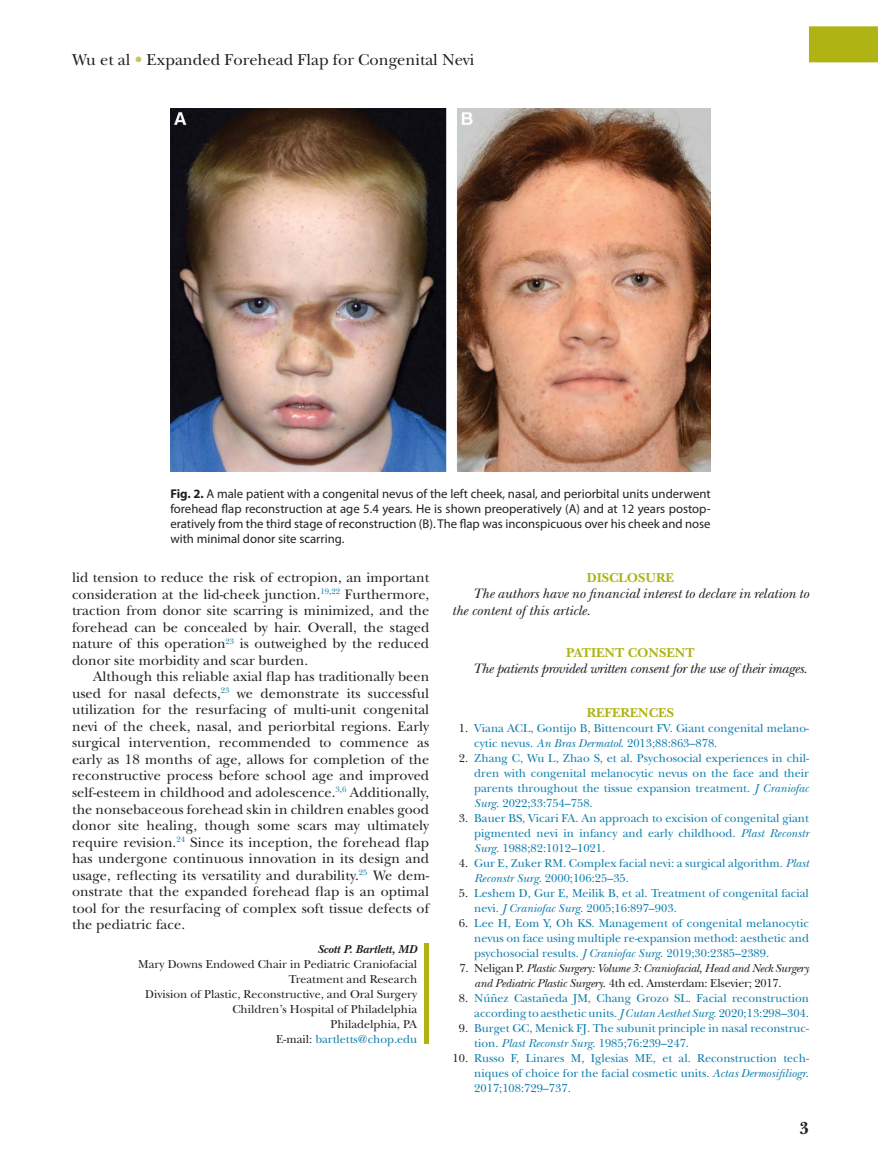
<style>
.page{position:relative;width:878px;height:1175px;background:#fff}
.page>*{position:absolute;margin:0;border:0;box-sizing:border-box;transform-origin:0 0}
.t1{font:700 18px "New Baskerville Std";color:#231f20}
.t2{font:16.5px "New Baskerville Std";color:#231f20}
.t3{font:14.25px/16.5px "New Baskerville Std";color:#231f20;text-align:justify}
.t4{font:italic 14.25px/16.5px "New Baskerville Std";color:#231f20}
.t5{font:italic 14.25px "New Baskerville Std";letter-spacing:-.02em;color:#231f20}
.t6{font:700 13.5px "New Baskerville Std";color:#afb314}
.t7{font:12.75px/15px "Myriad Pro";color:#231f20;text-align:justify}
.t8{font:12px/15px "New Baskerville Std";color:#0f7eac}
.t9{font:12px/15px "New Baskerville Std";color:#231f20;text-align:right}
.t10{font:italic 12px/15px "New Baskerville Std";letter-spacing:-.02em;color:#231f20}
.t11{font:italic 700 12px "New Baskerville Std";color:#231f20}
.s1{color:#c5c660}
.s2{font-weight:700}
.s3{color:#0f7eac}
.s4{color:#231f20}
.s5{font-style:italic}
.s6{font-style:normal}
</style>
<div class="page">
<div style="left:808px;top:26px;width:70px;height:36px;background:#afb314"></div>
<div style="left:424px;top:943px;width:5px;height:15px;background:#afb314"></div>
<div style="left:424px;top:958px;width:5px;height:30px;background:#afb314"></div>
<div style="left:424px;top:988px;width:5px;height:15px;background:#afb314"></div>
<div style="left:424px;top:1003px;width:5px;height:15px;background:#afb314"></div>
<div style="left:424px;top:1018px;width:5px;height:15px;background:#afb314"></div>
<div style="left:424px;top:1027px;width:5px;height:16px;background:#afb314"></div>
<img style="left:170px;top:108px;width:540px;height:363px">
<h2 class="t2" style="left:72px;top:50px;width:404px">Wu et al <span class="s1">•</span> Expanded Forehead Flap for Congenital Nevi</h2>
<p class="t7" style="left:170px;top:485px;width:542px"><span class="s2">Fig. 2.</span> A male patient with a congenital nevus of the left cheek, nasal, and periorbital units underwent forehead flap reconstruction at age 5.4 years. He is shown preoperatively (A) and at 12 years postop&shy;eratively from the third stage of reconstruction (B). The flap was inconspicuous over his cheek and nose with minimal donor site scarring.</p>
<p class="t3" style="left:72px;top:569px;width:359px">lid tension to reduce the risk of ectropion, an important consideration at the lid-cheek junction.<sup>19</sup><sup>,</sup><sup>22</sup> Furthermore, traction from donor site scarring is minimized, and the forehead can be concealed by hair. Overall, the staged nature of this operation<sup>23</sup> is outweighed by the reduced donor site morbidity and scar burden.</p>
<p class="t3" style="left:72px;top:668px;width:359px;text-indent:21px">Although this reliable axial flap has traditionally been used for nasal defects,<sup>23</sup> we demonstrate its successful utilization for the resurfacing of multi-unit congenital nevi of the cheek, nasal, and periorbital regions. Early surgical intervention, recommended to commence as early as 18 months of age, allows for completion of the reconstructive process before school age and improved self-esteem in childhood and adolescence.<sup>3</sup><sup>,</sup><sup>6</sup> Additionally, the nonsebaceous forehead skin in children enables good donor site healing, though some scars may ultimately require revision.<sup>24</sup> Since its inception, the forehead flap has undergone continuous innovation in its design and usage, reflecting its versatility and durability.<sup>25</sup> We dem&shy;onstrate that the expanded forehead flap is an optimal tool for the resurfacing of complex soft tissue defects of the pediatric face.</p>
<p class="t11" style="left:318px;top:942px;width:101px">Scott P. Bartlett, MD</p>
<p class="t9" style="left:138px;top:956px;width:280px">Mary Downs Endowed Chair in Pediatric Craniofacial Treatment and Research<br>Division of Plastic, Reconstructive, and Oral Surgery Children’s Hospital of Philadelphia<br>Philadelphia, PA<br>E-mail: <span class="s3">bartletts@chop.edu</span></p>
<p class="t6" style="left:586px;top:569px;width:89px">DISCLOSURE</p>
<p class="t4" style="left:451px;top:585px;width:358px;text-indent:21px">The authors have no financial interest to declare in relation to the content of this article.</p>
<p class="t6" style="left:566px;top:644px;width:130px">PATIENT CONSENT</p>
<p class="t5" style="left:472px;top:660px;width:336px">The patients provided written consent for the use of their images.</p>
<p class="t6" style="left:586px;top:704px;width:89px">REFERENCES</p>
<p class="t8" style="left:474px;top:720px;width:336px;text-indent:-15px"><span class="s4">1.</span> Viana ACL, Gontijo B, Bittencourt FV. Giant congenital melano&shy;cytic nevus. <span class="s5">An Bras Dermatol</span>. 2013;88:863–878.</p>
<p class="t8" style="left:474px;top:750px;width:336px;text-align:justify;text-indent:-15px"><span class="s4">2.</span> Zhang C, Wu L, Zhao S, et al. Psychosocial experiences in chil&shy;dren with congenital melanocytic nevus on the face and their parents throughout the tissue expansion treatment. <span class="s5">J Craniofac Surg</span>. 2022;33:754–758.</p>
<p class="t8" style="left:474px;top:810px;width:336px;text-align:justify;text-indent:-15px"><span class="s4">3.</span> Bauer BS, Vicari FA. An approach to excision of congenital giant pigmented nevi in infancy and early childhood. <span class="s5">Plast Reconstr Surg</span>. 1988;82:1012–1021.</p>
<p class="t8" style="left:474px;top:855px;width:336px;text-indent:-15px"><span class="s4">4.</span> Gur E, Zuker RM. Complex facial nevi: a surgical algorithm. <span class="s5">Plast<br>Reconstr Surg</span>. 2000;106:25–35.</p>
<p class="t8" style="left:474px;top:885px;width:336px;text-indent:-15px"><span class="s4">5.</span> Leshem D, Gur E, Meilik B, et al. Treatment of congenital facial nevi. <span class="s5">J Craniofac Surg</span>. 2005;16:897–903.</p>
<p class="t8" style="left:474px;top:915px;width:336px;text-align:justify;text-indent:-15px"><span class="s4">6.</span> Lee H, Eom Y, Oh KS. Management of congenital melanocytic nevus on face using multiple re-expansion method: aesthetic and psychosocial results. <span class="s5">J Craniofac Surg</span>. 2019;30:2385–2389.</p>
<p class="t10" style="left:474px;top:960px;width:336px;text-indent:-15px"><span class="s6">7. Neligan P.</span> Plastic Surgery: Volume 3: Craniofacial, Head and Neck Surgery and Pediatric Plastic Surgery<span class="s6">. 4th ed. Amsterdam: Elsevier; 2017.</span></p>
<p class="t8" style="left:459px;top:990px;width:351px;text-align:right"><span class="s4">8.</span> Núñez Castañeda JM, Chang Grozo SL. Facial reconstruction according to aesthetic units. <span class="s5">J Cutan Aesthet Surg</span>. 2020;13:298–304.</p>
<p class="t8" style="left:474px;top:1020px;width:336px;text-indent:-15px"><span class="s4">9.</span> Burget GC, Menick FJ. The subunit principle in nasal reconstruc&shy;tion. <span class="s5">Plast Reconstr Surg</span>. 1985;76:239–247.</p>
<p class="t8" style="left:474px;top:1050px;width:336px;text-align:justify;text-indent:-22px"><span class="s4">10.</span> Russo F, Linares M, Iglesias ME, et al. Reconstruction tech&shy;niques of choice for the facial cosmetic units. <span class="s5">Actas Dermosifiliogr</span>.<br>2017;108:729–737.</p>
<h1 class="t1" style="left:799px;top:1118px;width:11px">3</h1>
</div>
